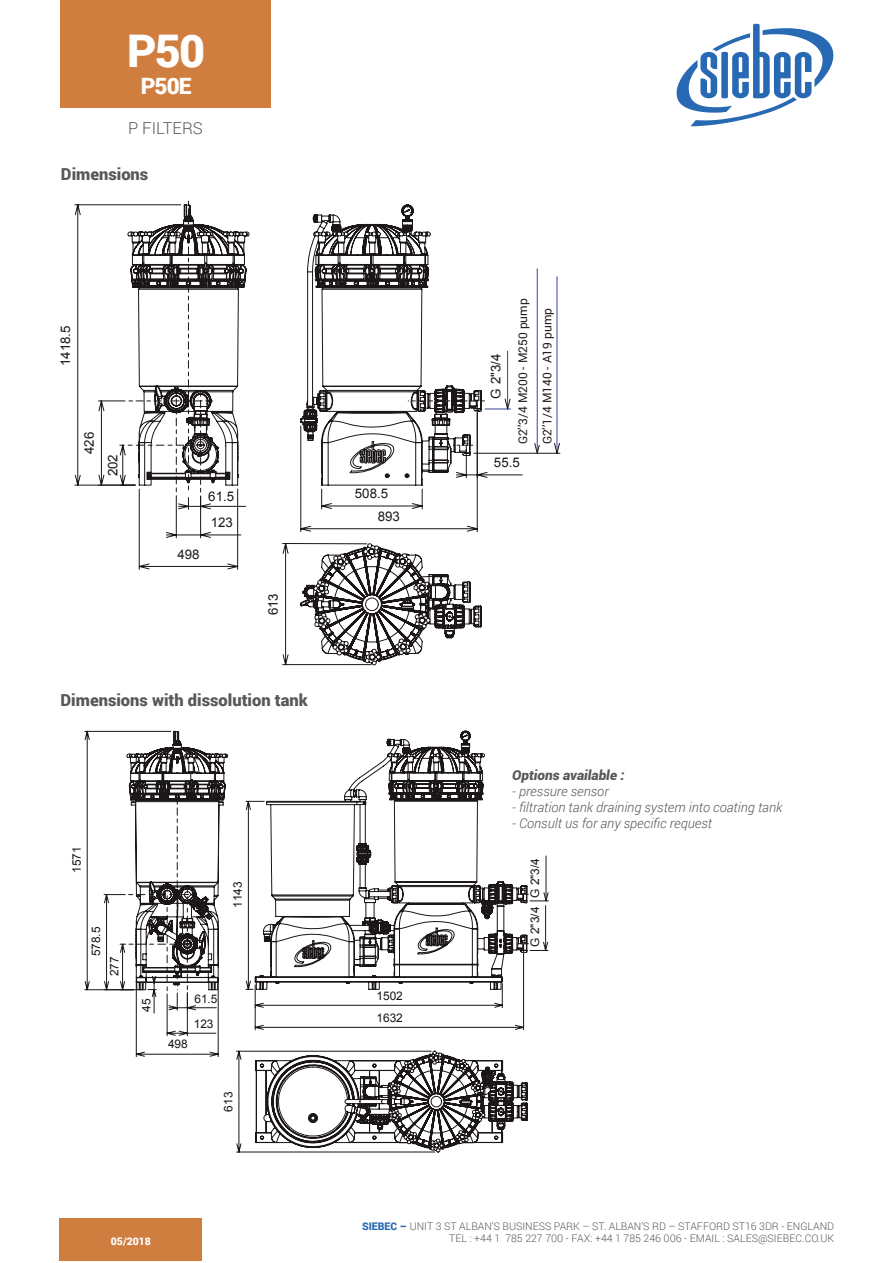
<style>
.page{position:relative;width:893px;height:1263px;background:#fff}
.page>*{position:absolute;margin:0;border:0;box-sizing:border-box;transform-origin:0 0}
.t1{font:900 45px "Roboto";color:#fff}
.t2{font:900 22.5px "Roboto";color:#fff}
.t3{font:900 16.5px "Roboto";color:#57585a}
.t4{font:300 16.5px "Roboto";color:#57585a}
.t5{font:italic 300 13.5px "Roboto";color:#57585a}
.t6{font:italic 900 13.5px "Roboto";color:#57585a}
.t7{font:13.35px/26.4px "Arial";color:#1a161a}
.t8{font:12px/24.3px "Roboto";color:#231f20}
.t9{font:11.85px "Arial";color:#1a161a}
.t10{font:300 10.5px "Roboto";color:#57585a}
.t11{font:900 10.5px "Roboto";color:#fff}
.s1{font-weight:900;color:#2869b3}
</style>
<div class="page">
<div style="left:60px;top:1219px;width:142px;height:42px;background:#d07e3f"></div>
<svg style="left:677px;top:24px;width:156px;height:102px"></svg>
<div style="left:60px;top:0;width:211px;height:108px;background:#d07e3f"></div>
<svg style="left:74px;top:201px;width:115px;height:285px"></svg>
<hr style="left:557px;top:277px;width:1px;height:176px;background:#39459d">
<svg style="left:126px;top:204px;width:412px;height:461px"></svg>
<svg style="left:299px;top:398px;width:261px;height:134px"></svg>
<svg style="left:220px;top:731px;width:308px;height:421px"></svg>
<svg style="left:236px;top:1049px;width:203px;height:104px"></svg>
<svg style="left:245px;top:800px;width:304px;height:230px"></svg>
<svg style="left:84px;top:730px;width:136px;height:327px"></svg>
<div style="left:514px;top:260px;width:16px;height:184px;background:#fff"></div>
<div style="left:539px;top:277px;width:15px;height:167px;background:#fff"></div>
<h1 class="t1" style="left:127px;top:19px;width:80px">P50</h1>
<h2 class="t2" style="left:141px;top:70px;width:52px">P50E</h2>
<h3 class="t4" style="left:128px;top:117px;width:76px">P FILTERS</h3>
<h3 class="t3" style="left:61px;top:163px;width:89px">Dimensions</h3>
<p class="t7" style="left:52px;top:366px;width:42px;rotate:-90deg">1418.5</p>
<p class="t7" style="left:76px;top:454px;width:24px;rotate:-90deg">426</p>
<p class="t7" style="left:100px;top:476px;width:24px;rotate:-90deg">202</p>
<p class="t7" style="left:177px;top:541px;width:24px">498</p>
<p class="t7" style="left:208px;top:483px;width:27px">61.5</p>
<p class="t7" style="left:211px;top:509px;width:24px">123</p>
<p class="t7" style="left:260px;top:615px;width:24px;rotate:-90deg">613</p>
<h3 class="t3" style="left:60px;top:689px;width:249px">Dimensions with dissolution tank</h3>
<p class="t7" style="left:355px;top:481px;width:35px">508.5</p>
<p class="t7" style="left:378px;top:503px;width:24px">893</p>
<p class="t9" style="left:69px;top:873px;width:28px;rotate:-90deg">1571</p>
<p class="t9" style="left:88px;top:956px;width:31px;rotate:-90deg">578.5</p>
<p class="t9" style="left:106px;top:976px;width:21px;rotate:-90deg">277</p>
<p class="t9" style="left:230px;top:908px;width:28px;rotate:-90deg">1143</p>
<p class="t9" style="left:139px;top:1011px;width:15px;rotate:-90deg">45</p>
<p class="t9" style="left:194px;top:991px;width:25px">61.5</p>
<p class="t9" style="left:376px;top:988px;width:28px">1502</p>
<p class="t9" style="left:194px;top:1015px;width:21px">123</p>
<p class="t9" style="left:168px;top:1036px;width:21px">498</p>
<p class="t9" style="left:376px;top:1010px;width:28px">1632</p>
<p class="t9" style="left:221px;top:1111px;width:21px;rotate:-90deg">613</p>
<p class="t7" style="left:483px;top:443px;width:172px;text-indent:45px;rotate:-90deg">G 2"3/4<br>G 2"3/4 pompe M200 - M250</p>
<p class="t7" style="left:532px;top:443px;width:163px;rotate:-90deg">G 2"1/4 pompe M140 - A19</p>
<p class="t8" style="left:510px;top:444px;width:147px;rotate:-90deg">G2’’3/4 M200 - M250 pump<br>G2’’1/4 M140 - A19 pump</p>
<p class="t7" style="left:494px;top:449px;width:27px">55.5</p>
<p class="t6" style="left:512px;top:765px;width:114px">Options available :</p>
<p class="t5" style="left:512px;top:782px;width:98px">- pressure sensor</p>
<p class="t5" style="left:512px;top:798px;width:272px">- filtration tank draining system into coating tank</p>
<p class="t5" style="left:512px;top:814px;width:201px">- Consult us for any specific request</p>
<p class="t9" style="left:527px;top:898px;width:41px;rotate:-90deg">G 2"3/4</p>
<p class="t9" style="left:527px;top:947px;width:41px;rotate:-90deg">G 2"3/4</p>
<p class="t10" style="left:362px;top:1219px;width:473px"><span class="s1">SIEBEC –</span> UNIT 3 ST ALBAN’S BUSINESS PARK – ST. ALBAN’S RD – STAFFORD ST16 3DR - ENGLAND</p>
<p class="t11" style="left:111px;top:1234px;width:42px">05/2018</p>
<p class="t10" style="left:449px;top:1231px;width:386px">TEL : +44 1 785 227 700 - FAX: +44 1 785 246 006 - EMAIL : SALES@SIEBEC.CO.UK</p>
</div>
